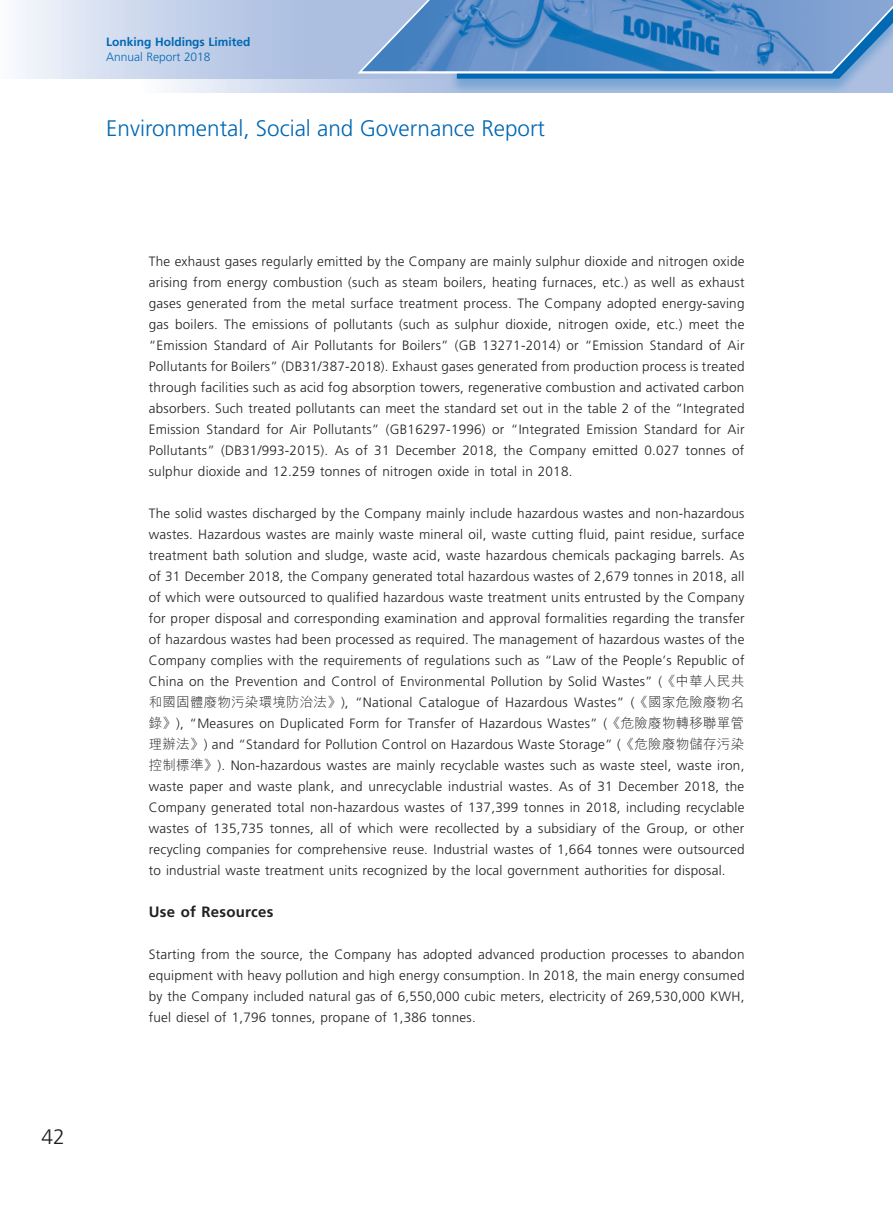
<style>
.page{position:relative;width:893px;height:1212px;background:#fff}
.page>*{position:absolute;margin:0;border:0;box-sizing:border-box;transform-origin:0 0}
.t1{font:300 22.5px "Frutiger LT Std";color:#0168b3}
.t2{font:300 21px "Frutiger LT Std";color:#231f20}
._02_Heading_2{font:700 15px "Frutiger LT Std";letter-spacing:.015em;color:#231f20}
._00_Body_text{font:300 13.5px/21px "Frutiger LT Std";letter-spacing:.015em;color:#231f20;text-align:justify}
.t3{font:700 12px "Frutiger LT Std";color:#0168b3}
.t4{font:300 12px "Frutiger LT Std";color:#0168b3}
.s1{font-family:"M Hei HK"}
</style>
<div class="page">
<svg style="left:169px;top:79px;width:279px;height:14px;background:#ccd7ec"></svg>
<svg style="left:16px;top:0;width:339px;height:79px;background:#c7d3ea"></svg>
<div style="left:448px;top:0;width:445px;height:93px;background:#0168b3;opacity:.3"></div>
<svg style="left:355px;top:0;width:538px;height:79px;background:#6394ca"></svg>
<p class="t3" style="left:106px;top:35px;width:146px">Lonking Holdings Limited</p>
<p class="t4" style="left:106px;top:50px;width:106px">Annual Report 2018</p>
<p class="t1" style="left:106px;top:115px;width:440px">Environmental, Social and Governance Report</p>
<p class="t2" style="left:41px;top:1125px;width:25px">42</p>
<p class="_00_Body_text" style="left:149px;top:251px;width:597px">The exhaust gases regularly emitted by the Company are mainly sulphur dioxide and nitrogen oxide arising from energy combustion (such as steam boilers, heating furnaces, etc.) as well as exhaust gases generated from the metal surface treatment process. The Company adopted energy-saving gas boilers. The emissions of pollutants (such as sulphur dioxide, nitrogen oxide, etc.) meet the “Emission Standard of Air Pollutants for Boilers” (GB 13271-2014) or “Emission Standard of Air Pollutants for Boilers” (DB31/387-2018). Exhaust gases generated from production process is treated through facilities such as acid fog absorption towers, regenerative combustion and activated carbon absorbers. Such treated pollutants can meet the standard set out in the table 2 of the “Integrated Emission Standard for Air Pollutants” (GB16297-1996) or “Integrated Emission Standard for Air Pollutants” (DB31/993-2015). As of 31 December 2018, the Company emitted 0.027 tonnes of sulphur dioxide and 12.259 tonnes of nitrogen oxide in total in 2018.</p>
<p class="_00_Body_text" style="left:149px;top:503px;width:597px">The solid wastes discharged by the Company mainly include hazardous wastes and non-hazardous wastes. Hazardous wastes are mainly waste mineral oil, waste cutting fluid, paint residue, surface treatment bath solution and sludge, waste acid, waste hazardous chemicals packaging barrels. As of 31 December 2018, the Company generated total hazardous wastes of 2,679 tonnes in 2018, all of which were outsourced to qualified hazardous waste treatment units entrusted by the Company for proper disposal and corresponding examination and approval formalities regarding the transfer of hazardous wastes had been processed as required. The management of hazardous wastes of the Company complies with the requirements of regulations such as “Law of the People’s Republic of China on the Prevention and Control of Environmental Pollution by Solid Wastes” (<span class="s1">《中華人民共和國固體廢物污染環境防治法》</span>), “National Catalogue of Hazardous Wastes” (<span class="s1">《國家危險廢物名錄》</span>), “Measures on Duplicated Form for Transfer of Hazardous Wastes” (<span class="s1">《危險廢物轉移聯單管理辦法》</span>) and “Standard for Pollution Control on Hazardous Waste Storage” (<span class="s1">《危險廢物儲存污染控制標準》</span>). Non-hazardous wastes are mainly recyclable wastes such as waste steel, waste iron, waste paper and waste plank, and unrecyclable industrial wastes. As of 31 December 2018, the Company generated total non-hazardous wastes of 137,399 tonnes in 2018, including recyclable wastes of 135,735 tonnes, all of which were recollected by a subsidiary of the Group, or other recycling companies for comprehensive reuse. Industrial wastes of 1,664 tonnes were outsourced to industrial waste treatment units recognized by the local government authorities for disposal.</p>
<p class="_02_Heading_2" style="left:149px;top:903px;width:126px">Use of Resources</p>
<p class="_00_Body_text" style="left:149px;top:944px;width:597px">Starting from the source, the Company has adopted advanced production processes to abandon equipment with heavy pollution and high energy consumption. In 2018, the main energy consumed by the Company included natural gas of 6,550,000 cubic meters, electricity of 269,530,000 KWH, fuel diesel of 1,796 tonnes, propane of 1,386 tonnes.</p>
</div>
